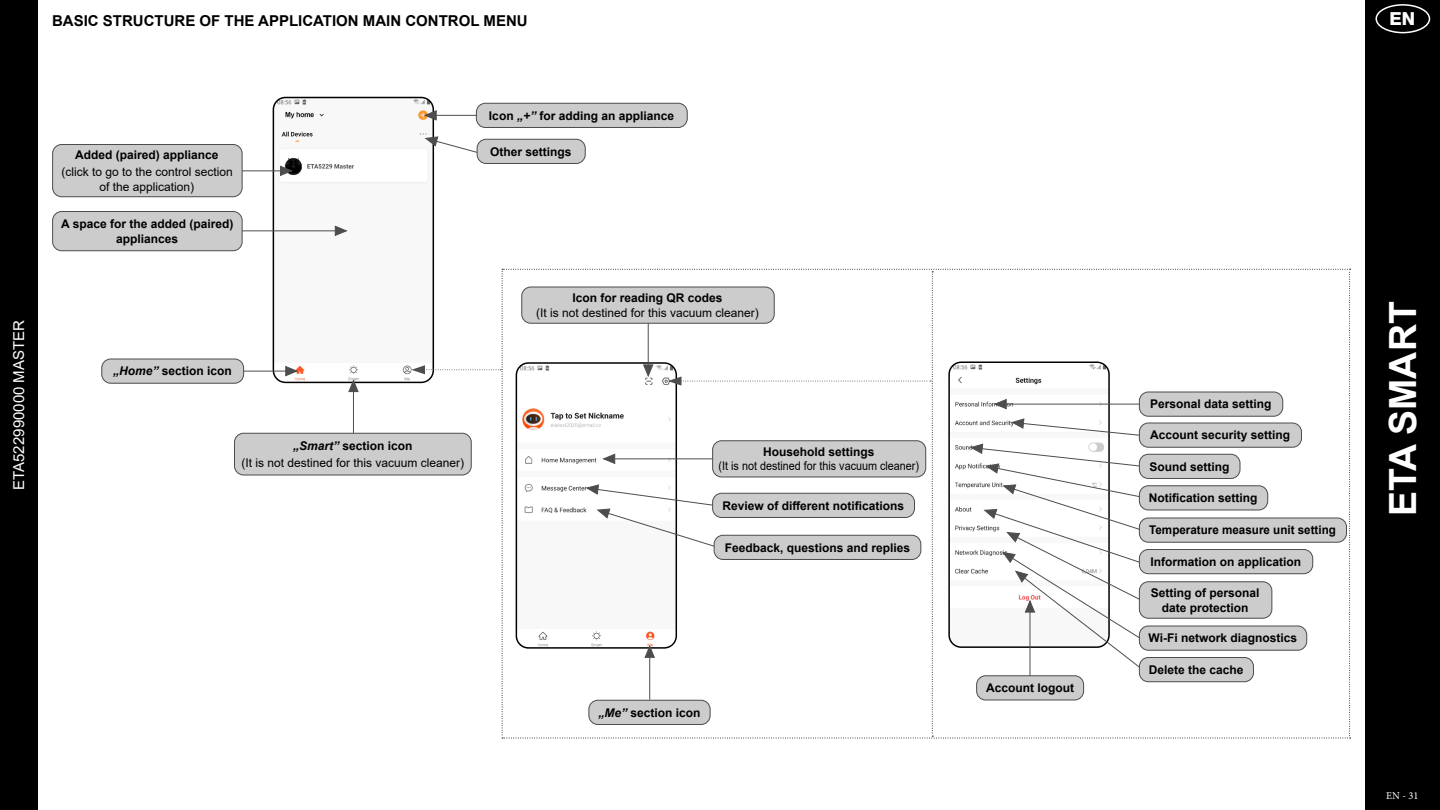
<style>
.page{position:relative;width:1440px;height:810px;background:#fff}
.page>*{position:absolute;margin:0;border:0;box-sizing:border-box;transform-origin:0 0}
.t1{font:700 37.5px "Arial";color:#fff}
.t2{font:800 18px "Helvetica Neue OT";color:#fff}
.t3{font:700 15px "Arial";color:#000}
.t4{font:15px "Arial";color:#fff}
.t5{font:700 12px/14.4px "Arial";color:#000;text-align:center}
.t6{font:12px/14.4px "Arial";color:#000;text-align:center}
.t7{font:12px "Arial";color:#000;scale:.9 1}
.t8{font:10.5px "Minion Pro";color:#fff}
.s1{font-style:italic}
.s2{font-weight:700;font-style:italic}
.s3{font-weight:700}
</style>
<div class="page">
<div style="left:1365px;top:0;width:75px;height:810px;background:#000"></div>
<div style="left:1376px;top:4px;width:54px;height:29px;border:2px solid #fff;border-radius:50%"></div>
<div style="left:0;top:0;width:38px;height:810px;background:#000"></div>
<img style="left:273px;top:98px;width:159px;height:284px">
<div style="left:273px;top:97px;width:161px;height:286px;border:2px solid #000;border-radius:12px"></div>
<div style="left:102px;top:359px;width:142px;height:24px;background:#ccc;border-radius:9px"></div>
<div style="left:101px;top:359px;width:143px;height:25px;border:1px solid #4d4d4d;border-radius:9px"></div>
<svg style="left:285px;top:365px;width:13px;height:12px"></svg>
<hr style="left:243px;top:371px;width:44px;height:1px;background:#4d4d4d">
<svg style="left:335px;top:225px;width:12px;height:12px"></svg>
<hr style="left:240px;top:230px;width:96px;height:1px;background:#4d4d4d">
<div style="left:53px;top:212px;width:189px;height:39px;background:#ccc;border-radius:9px"></div>
<div style="left:52px;top:211px;width:191px;height:40px;border:1px solid #4d4d4d;border-radius:9px"></div>
<svg style="left:280px;top:165px;width:13px;height:12px"></svg>
<hr style="left:238px;top:170px;width:43px;height:1px;background:#4d4d4d">
<div style="left:53px;top:145px;width:189px;height:52px;background:#ccc;border-radius:9px"></div>
<div style="left:52px;top:144px;width:191px;height:53px;border:1px solid #4d4d4d;border-radius:9px"></div>
<svg style="left:424px;top:110px;width:13px;height:11px"></svg>
<hr style="left:435px;top:115px;width:44px;height:1px;background:#4d4d4d">
<div style="left:476px;top:103px;width:211px;height:24px;background:#ccc;border-radius:9px"></div>
<div style="left:476px;top:103px;width:212px;height:25px;border:1px solid #4d4d4d;border-radius:9px"></div>
<svg style="left:425px;top:136px;width:53px;height:17px"></svg>
<div style="left:477px;top:139px;width:108px;height:24px;background:#ccc;border-radius:9px"></div>
<div style="left:477px;top:139px;width:109px;height:25px;border:1px solid #4d4d4d;border-radius:9px"></div>
<svg style="left:348px;top:380px;width:11px;height:12px"></svg>
<hr style="left:353px;top:391px;width:1px;height:43px;background:#4d4d4d">
<div style="left:235px;top:433px;width:236px;height:42px;background:#ccc;border-radius:9px"></div>
<div style="left:234px;top:433px;width:238px;height:43px;border:1px solid #4d4d4d;border-radius:9px"></div>
<svg style="left:411px;top:269px;width:940px;height:470px"></svg>
<p class="t3" style="left:52px;top:10px;width:477px">BASIC STRUCTURE OF THE APPLICATION MAIN CONTROL MENU</p>
<p class="t4" style="left:9px;top:490px;width:171px;rotate:-90deg">ETA522990000 MASTER</p>
<p class="t5" style="left:75px;top:148px;width:145px">Added (paired) appliance</p>
<p class="t6" style="left:62px;top:165px;width:173px">(click to go to the control section of the application)</p>
<p class="t5" style="left:61px;top:217px;width:174px">A space for the added (paired) appliances</p>
<p class="t5" style="left:113px;top:364px;width:120px"><span class="s1">„Home”</span> section icon</p>
<p class="t6" style="left:241px;top:438px;width:224px;line-height:16.6px"><span class="s2">„Smart”</span> <span class="s3">section icon<br></span>(It is not destined for this vacuum cleaner)</p>
<p class="t5" style="left:489px;top:108px;width:187px">Icon <span class="s1">„+”</span> for adding an appliance</p>
<p class="t5" style="left:490px;top:144px;width:83px">Other settings</p>
<p class="t5" style="left:572px;top:291px;width:152px">Icon for reading QR codes</p>
<p class="t6" style="left:536px;top:305px;width:224px">(It is not destined for this vacuum cleaner)</p>
<p class="t5" style="left:763px;top:445px;width:113px">Household settings</p>
<p class="t7" style="left:719px;top:458px;width:224px">(It is not destined for this vacuum cleaner)</p>
<p class="t5" style="left:722px;top:498px;width:183px">Review of different notifications</p>
<p class="t5" style="left:725px;top:540px;width:187px">Feedback, questions and replies</p>
<p class="t5" style="left:598px;top:705px;width:104px"><span class="s1">„Me”</span> section icon</p>
<p class="t5" style="left:986px;top:681px;width:89px">Account logout</p>
<h2 class="t2" style="left:1390px;top:8px;width:27px">EN</h2>
<p class="t5" style="left:1150px;top:397px;width:123px">Personal data setting</p>
<p class="t5" style="left:1150px;top:428px;width:142px">Account security setting</p>
<p class="t5" style="left:1149px;top:459px;width:82px">Sound setting</p>
<p class="t5" style="left:1149px;top:491px;width:110px">Notification setting</p>
<p class="t5" style="left:1149px;top:523px;width:188px">Temperature measure unit setting</p>
<p class="t5" style="left:1150px;top:555px;width:152px">Information on application</p>
<p class="t5" style="left:1151px;top:586px;width:110px">Setting of personal date protection</p>
<p class="t5" style="left:1148px;top:631px;width:150px">Wi-Fi network diagnostics</p>
<p class="t5" style="left:1149px;top:663px;width:96px">Delete the cache</p>
<h1 class="t1" style="left:1377px;top:516px;width:216px;rotate:-90deg">ETA SMART</h1>
<p class="t8" style="left:1386px;top:788px;width:34px">EN - 31</p>
</div>
